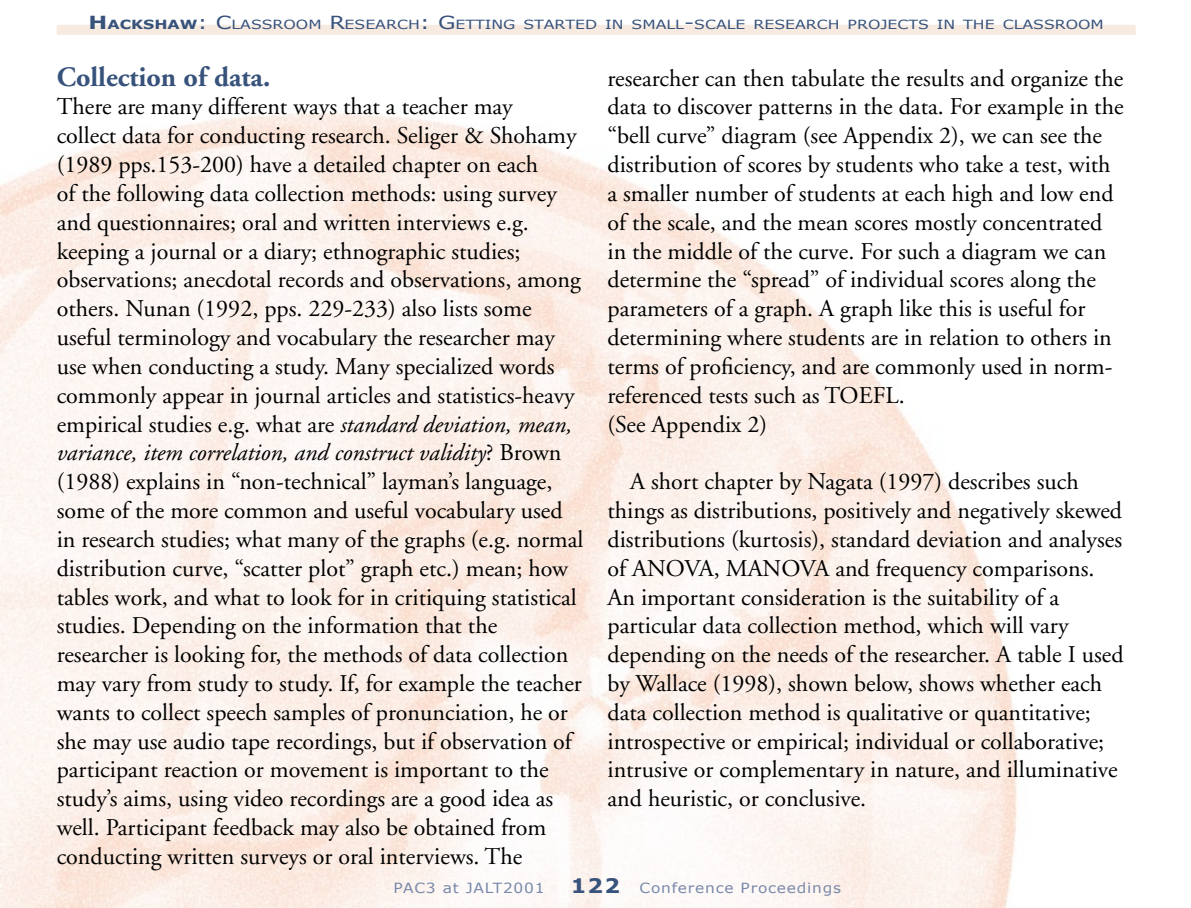
<style>
.page{position:relative;width:1191px;height:908px;background:#fff}
.page>*{position:absolute;margin:0;border:0;box-sizing:border-box;transform-origin:0 0}
.Subtitle{font:700 28px "Adobe Garamond";color:#37527b}
.Main_Text{font:24px/28.8px "Adobe Garamond";color:#000}
.Main_Text_Indent{font:24px/28.8px "Adobe Garamond";color:#000}
.t1{font:14px "Verdana";letter-spacing:.05em;color:#7988aa;scale:1.1 1}
.t2{font:12.6px "Verdana";color:#37527b;scale:1.25 1}
.s1{font-weight:700;font-size:18px}
.s2{font-weight:700}
.s3{font-size:18px}
.s4{font-style:italic}
.s5{font-weight:700;font-size:20px;color:#37527b}
</style>
<div class="page">
<div style="left:57px;top:25px;width:1078px;height:10px;background:#f6eae1"></div>
<p class="t2" style="left:89px;top:17px;width:813px"><span class="s1">H</span><span class="s2">ACKSHAW</span><span class="s3">: C</span>LASSROOM <span class="s3">R</span>ESEARCH<span class="s3">: G</span>ETTING STARTED IN SMALL<span class="s3">-</span>SCALE RESEARCH PROJECTS IN THE CLASSROOM</p>
<p class="Subtitle" style="left:57px;top:61px;width:215px">Collection of data.</p>
<p class="Main_Text" style="left:57px;top:93px;width:528px">There are many different ways that a teacher may<br>collect data for conducting research. Seliger &amp; Shohamy (1989 pps.153-200) have a detailed chapter on each<br>of the following data collection methods: using survey and questionnaires; oral and written interviews e.g. keeping a journal or a diary; ethnographic studies; observations; anecdotal records and observations, among others. Nunan (1992, pps. 229-233) also lists some useful terminology and vocabulary the researcher may use when conducting a study. Many specialized words commonly appear in journal articles and statistics-heavy empirical studies e.g. what are <span class="s4">standard deviation, mean, variance, item correlation, and construct validity</span>? Brown (1988) explains in “non-technical” layman’s language, some of the more common and useful vocabulary used in research studies; what many of the graphs (e.g. normal distribution curve, “scatter plot” graph etc.) mean; how tables work, and what to look for in critiquing statistical studies. Depending on the information that the researcher is looking for, the methods of data collection may vary from study to study. If, for example the teacher wants to collect speech samples of pronunciation, he or she may use audio tape recordings, but if observation of participant reaction or movement is important to the study’s aims, using video recordings are a good idea as well. Participant feedback may also be obtained from conducting written surveys or oral interviews. The</p>
<p class="Main_Text" style="left:607px;top:64px;width:517px">researcher can then tabulate the results and organize the data to discover patterns in the data. For example in the “bell curve” diagram (see Appendix 2), we can see the distribution of scores by students who take a test, with a smaller number of students at each high and low end of the scale, and the mean scores mostly concentrated in the middle of the curve. For such a diagram we can determine the “spread” of individual scores along the parameters of a graph. A graph like this is useful for determining where students are in relation to others in terms of proficiency, and are commonly used in norm&shy;referenced tests such as TOEFL.</p>
<p class="Main_Text" style="left:607px;top:410px;width:161px">(See Appendix 2)</p>
<p class="Main_Text_Indent" style="left:607px;top:467px;width:517px;text-indent:23px">A short chapter by Nagata (1997) describes such things as distributions, positively and negatively skewed distributions (kurtosis), standard deviation and analyses of ANOVA, MANOVA and frequency comparisons.<br>An important consideration is the suitability of a particular data collection method, which will vary depending on the needs of the researcher. A table I used by Wallace (1998), shown below, shows whether each data collection method is qualitative or quantitative; introspective or empirical; individual or collaborative; intrusive or complementary in nature, and illuminative and heuristic, or conclusive.</p>
<p class="t1" style="left:393px;top:878px;width:139px">PAC3 at JALT2001</p>
<p class="t1" style="left:571px;top:878px;width:247px"><span class="s5">122</span> Conference Proceedings</p>
</div>
